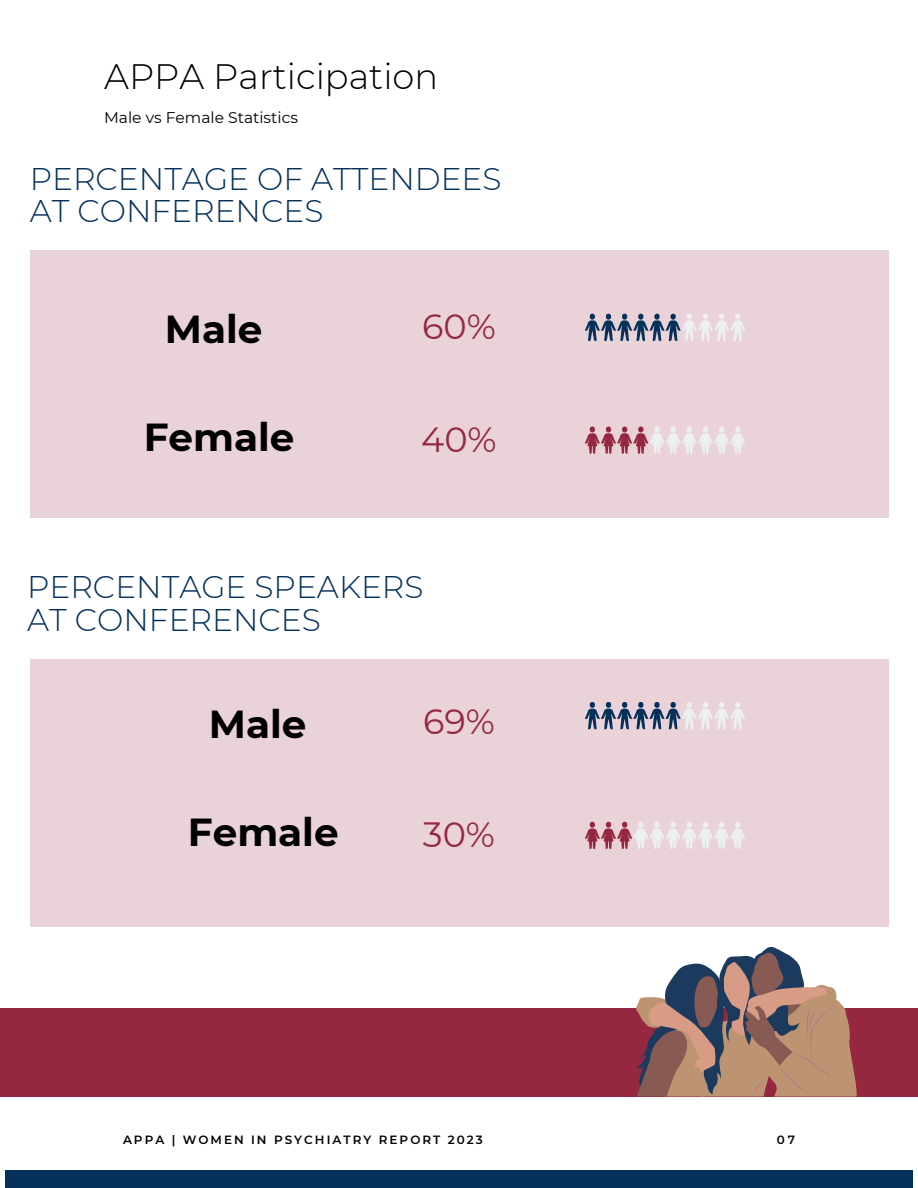
<style>
.page{position:relative;width:918px;height:1188px;background:#fff}
.page>*{position:absolute;margin:0;border:0;box-sizing:border-box;transform-origin:0 0}
.t1{font:700 39px "Montserrat";color:#000}
.t2{font:300 35.25px "Montserrat";color:#000}
.t3{font:35.1px "Montserrat";color:#952740}
.t4{font:300 31.35px/32.7px "Montserrat";color:#04305a}
.t5{font:15.45px "Montserrat";color:#000}
.t6{font:600 12px "Montserrat";letter-spacing:.17em;color:#000}
</style>
<div class="page">
<div style="left:6px;top:1170px;width:906px;height:18px;background:#04305a"></div>
<div style="left:30px;top:659px;width:858px;height:267px;background:#e9d3d8"></div>
<div style="left:30px;top:250px;width:858px;height:267px;background:#e9d3d8"></div>
<svg style="left:585px;top:822px;width:128px;height:27px"></svg>
<svg style="left:585px;top:314px;width:80px;height:27px"></svg>
<svg style="left:682px;top:314px;width:63px;height:27px"></svg>
<svg style="left:585px;top:426px;width:144px;height:28px"></svg>
<svg style="left:585px;top:702px;width:80px;height:27px"></svg>
<svg style="left:682px;top:702px;width:63px;height:27px"></svg>
<div style="left:0;top:1009px;width:917px;height:88px;background:#952740"></div>
<svg style="left:635px;top:947px;width:222px;height:150px"></svg>
<p class="t2" style="left:104px;top:54px;width:335px">APPA Participation</p>
<p class="t5" style="left:104px;top:109px;width:195px">Male vs Female Statistics</p>
<p class="t4" style="left:30px;top:162px;width:473px">PERCENTAGE OF ATTENDEES<br>AT CONFERENCES</p>
<p class="t1" style="left:165px;top:306px;width:99px">Male</p>
<p class="t1" style="left:144px;top:414px;width:152px">Female</p>
<p class="t3" style="left:422px;top:305px;width:75px">60%</p>
<p class="t3" style="left:421px;top:418px;width:77px">40%</p>
<p class="t4" style="left:27px;top:570px;width:398px">PERCENTAGE SPEAKERS<br>AT CONFERENCES</p>
<p class="t1" style="left:209px;top:701px;width:99px">Male</p>
<p class="t1" style="left:188px;top:809px;width:152px">Female</p>
<p class="t3" style="left:423px;top:700px;width:73px">69%</p>
<p class="t3" style="left:423px;top:813px;width:74px">30%</p>
<p class="t6" style="left:123px;top:1132px;width:361px">APPA | WOMEN IN PSYCHIATRY REPORT 2023</p>
<p class="t6" style="left:777px;top:1132px;width:20px">07</p>
</div>
